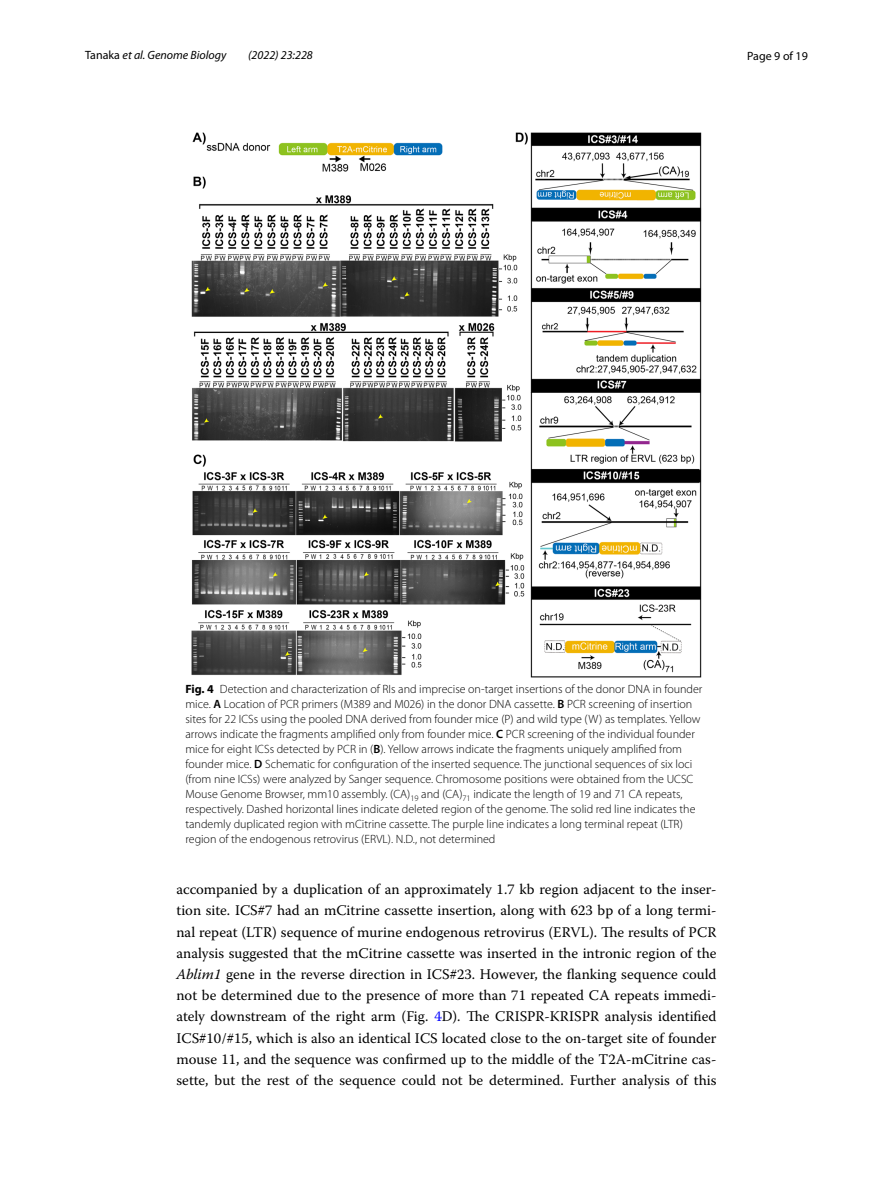
<style>
.page{position:relative;width:893px;height:1187px;background:#fff}
.page>*{position:absolute;margin:0;border:0;box-sizing:border-box;transform-origin:0 0}
.t1{font:14.7px/21.1px "Warnock Pro";color:#000;text-align:justify}
.t2{font:300 12px/15px "Myriad Pro";color:#000}
.t3{font:italic 12px "Myriad Pro";color:#000}
.t4{font:12px "Myriad Pro";color:#000}
.s1{font-style:normal}
.s2{font-weight:700}
.s3{font-weight:600}
.s4{font-style:italic}
.s5{color:#00f}
</style>
<div class="page">
<img style="left:191px;top:133px;width:511px;height:545px">
<p class="t3" style="left:85px;top:48px;width:143px"><span class="s1">Tanaka</span> et al. Genome Biology</p>
<p class="t3" style="left:248px;top:48px;width:66px">(2022) 23:228</p>
<p class="t4" style="left:747px;top:48px;width:62px">Page 9 of 19</p>
<p class="t2" style="left:185px;top:681px;width:518px"><span class="s2">Fig. 4</span> Detection and characterization of RIs and imprecise on-target insertions of the donor DNA in founder mice. <span class="s3">A</span> Location of PCR primers (M389 and M026) in the donor DNA cassette. <span class="s3">B</span> PCR screening of insertion sites for 22 ICSs using the pooled DNA derived from founder mice (P) and wild type (W) as templates. Yellow arrows indicate the fragments amplified only from founder mice. <span class="s3">C</span> PCR screening of the individual founder mice for eight ICSs detected by PCR in (<span class="s3">B</span>). Yellow arrows indicate the fragments uniquely amplified from founder mice. <span class="s3">D</span> Schematic for configuration of the inserted sequence. The junctional sequences of six loci (from nine ICSs) were analyzed by Sanger sequence. Chromosome positions were obtained from the UCSC Mouse Genome Browser, mm10 assembly. (CA)<sub>19</sub> and (CA)<sub>71</sub> indicate the length of 19 and 71 CA repeats, respectively. Dashed horizontal lines indicate deleted region of the genome. The solid red line indicates the tandemly duplicated region with mCitrine cassette. The purple line indicates a long terminal repeat (LTR) region of the endogenous retrovirus (ERVL). N.D., not determined</p>
<p class="t1" style="left:176px;top:878px;width:542px">accompanied by a duplication of an approximately 1.7 kb region adjacent to the inser&shy;tion site. ICS#7 had an mCitrine cassette insertion, along with 623 bp of a long termi&shy;nal repeat (LTR) sequence of murine endogenous retrovirus (ERVL). The results of PCR analysis suggested that the mCitrine cassette was inserted in the intronic region of the <span class="s4">Ablim1</span> gene in the reverse direction in ICS#23. However, the flanking sequence could not be determined due to the presence of more than 71 repeated CA repeats immedi&shy;ately downstream of the right arm (Fig. <span class="s5">4</span>D). The CRISPR-KRISPR analysis identified ICS#10/#15, which is also an identical ICS located close to the on-target site of founder mouse 11, and the sequence was confirmed up to the middle of the T2A-mCitrine cas&shy;sette, but the rest of the sequence could not be determined. Further analysis of this</p>
</div>
